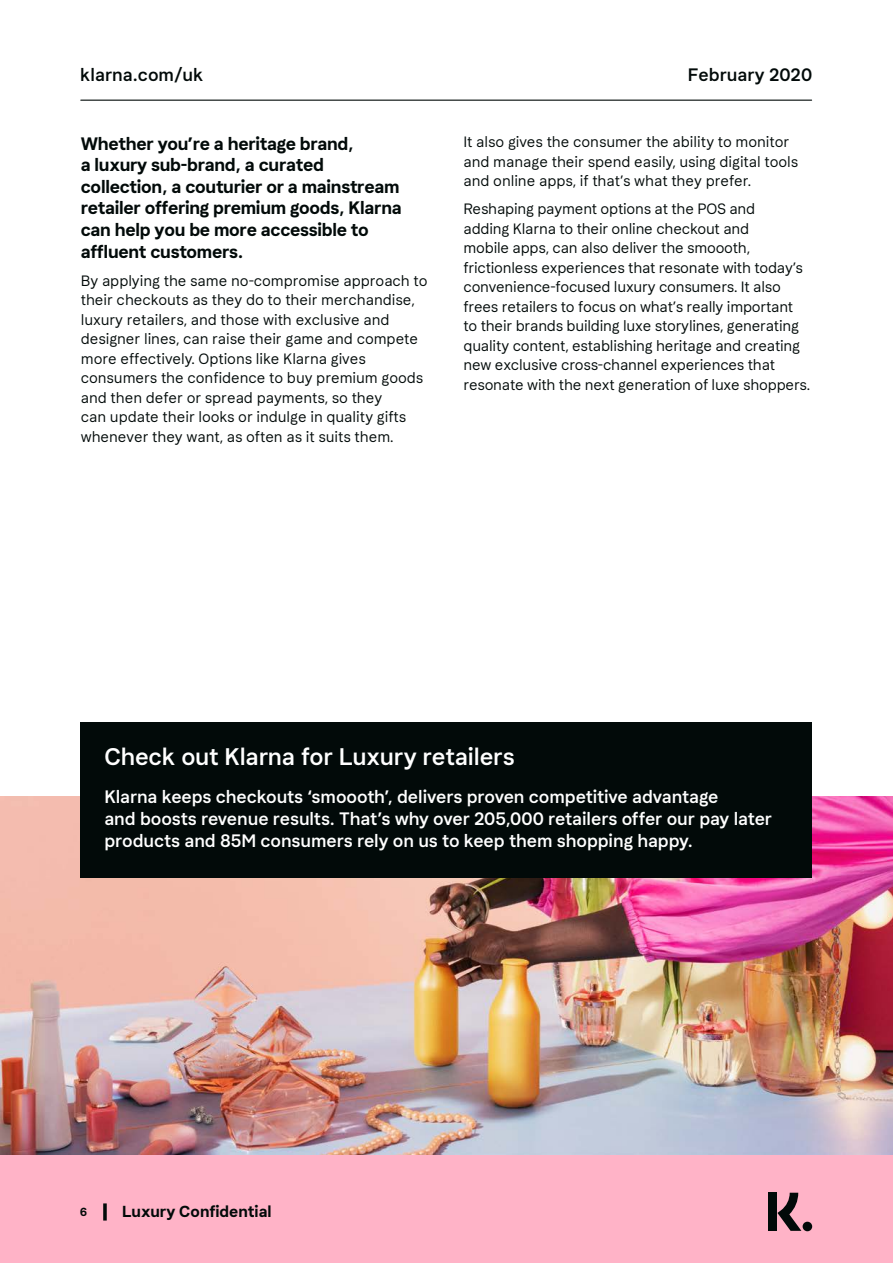
<style>
.page{position:relative;width:893px;height:1263px;background:#fff}
.page>*{position:absolute;margin:0;border:0;box-sizing:border-box;transform-origin:0 0}
.KLARNA_INTRO{font:500 24px "Klarna Text";letter-spacing:-.01em;color:#fff}
.KLARNA_INTRO-2{font:500 18px/21.6px "Klarna Text";letter-spacing:-.005em;color:#fff}
.KLARNA_SUBHEAD{font:700 18px/21.6px "Klarna Text";letter-spacing:-.015em;color:#020a09}
.t1{font:500 18px "Klarna Text";color:#020a09}
.t2{font:700 15.9px "Klarna Text";color:#020a09}
.KLARNA_BODY_COPY{font:15px/19.5px "Klarna Text";letter-spacing:-.005em;color:#020a09}
.t3{font:700 11.85px "Klarna Text";color:#020a09}
</style>
<div class="page">
<hr style="left:81px;top:100px;width:731px;height:1px;background:#020a09">
<div style="left:0;top:1154px;width:893px;height:109px;background:#ffb3c7"></div>
<svg style="left:103px;top:1203px;width:4px;height:17px"></svg>
<svg style="left:777px;top:1193px;width:24px;height:38px"></svg>
<div style="left:768px;top:1193px;width:8px;height:38px;background:#020a09"></div>
<div style="left:803px;top:1222px;width:9px;height:9px;background:#020a09;border-radius:50%"></div>
<img style="left:0;top:797px;width:893px;height:357px">
<div style="left:80px;top:723px;width:732px;height:155px;background:#020a09"></div>
<p class="t1" style="left:80px;top:64px;width:125px">klarna.com/uk</p>
<p class="KLARNA_SUBHEAD" style="left:81px;top:133px;width:322px">Whether you’re a heritage brand,<br>a luxury sub-brand, a curated collection, a couturier or a mainstream retailer offering premium goods, Klarna can help you be more accessible to affluent customers.</p>
<p class="KLARNA_BODY_COPY" style="left:81px;top:271px;width:348px">By applying the same no-compromise approach to their checkouts as they do to their merchandise, luxury retailers, and those with exclusive and designer lines, can raise their game and compete more effectively. Options like Klarna gives consumers the confidence to buy premium goods and then defer or spread payments, so they<br>can update their looks or indulge in quality gifts whenever they want, as often as it suits them.</p>
<p class="t1" style="left:688px;top:64px;width:126px">February 2020</p>
<p class="KLARNA_BODY_COPY" style="left:463px;top:133px;width:336px">It also gives the consumer the ability to monitor and manage their spend easily, using digital tools and online apps, if that’s what they prefer.</p>
<p class="KLARNA_BODY_COPY" style="left:463px;top:200px;width:348px">Reshaping payment options at the POS and<br>adding Klarna to their online checkout and<br>mobile apps, can also deliver the smoooth, frictionless experiences that resonate with today’s convenience-focused luxury consumers. It also frees retailers to focus on what’s really important to their brands building luxe storylines, generating quality content, establishing heritage and creating new exclusive cross-channel experiences that resonate with the next generation of luxe shoppers.</p>
<p class="KLARNA_INTRO" style="left:104px;top:742px;width:412px">Check out Klarna for Luxury retailers</p>
<p class="KLARNA_INTRO-2" style="left:104px;top:787px;width:669px">Klarna keeps checkouts ‘smoooth’, delivers proven competitive advantage<br>and boosts revenue results. That’s why over 205,000 retailers offer our pay later products and 85M consumers rely on us to keep them shopping happy.</p>
<p class="t3" style="left:80px;top:1205px;width:8px">6</p>
<p class="t2" style="left:122px;top:1202px;width:151px">Luxury Confidential</p>
</div>
